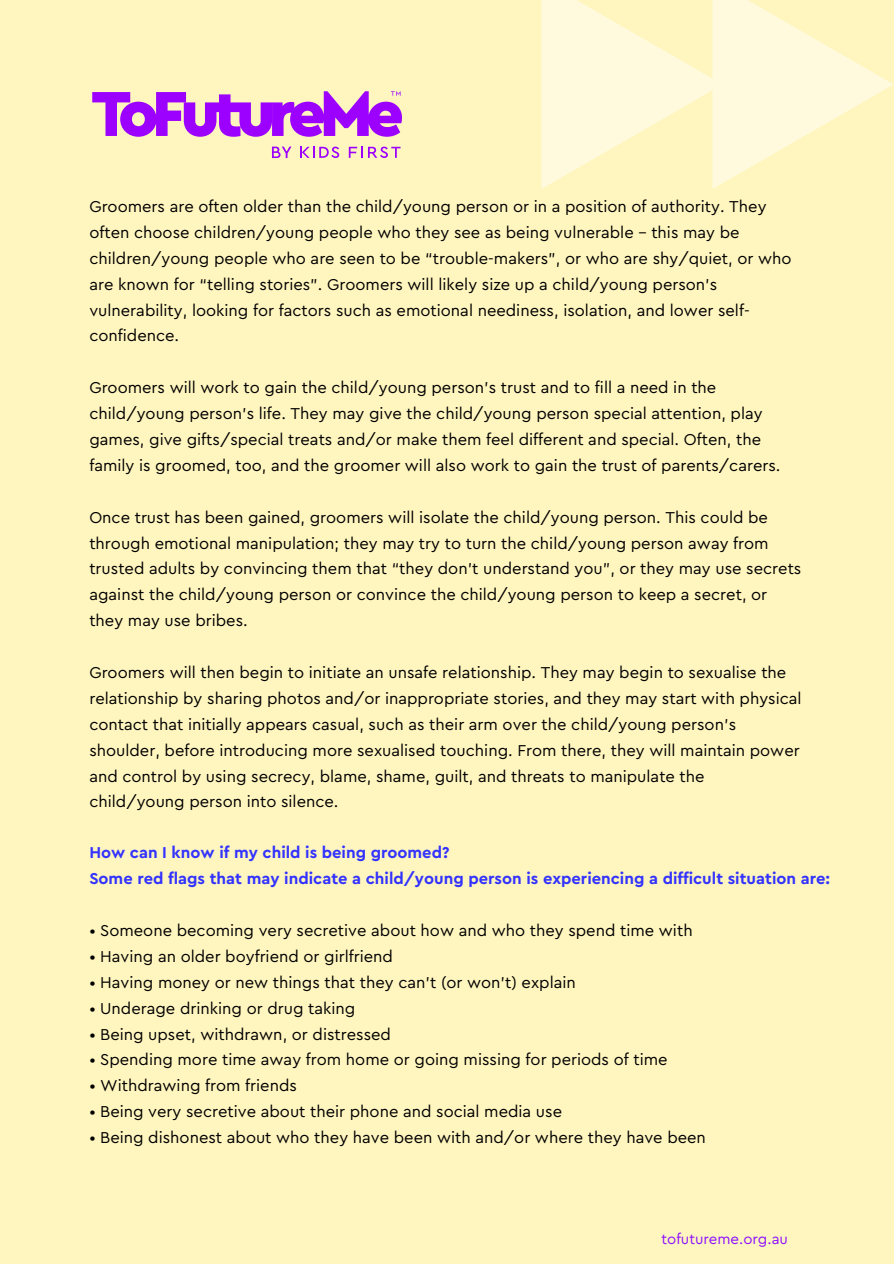
<style>
.page{position:relative;width:894px;height:1264px;background:#fff}
.page>*{position:absolute;margin:0;border:0;box-sizing:border-box;transform-origin:0 0}
.t1{font:16.5px/25.8px "Cera Pro";color:#000}
.t2{font:700 16.5px/25.8px "Cera Pro";color:#33f}
.t3{font:15px "Cera Pro";color:#8e10ff}
</style>
<div class="page">
<div style="left:0;top:0;width:893px;height:1263px;background:#fff6bf"></div>
<svg style="left:541px;top:0;width:352px;height:189px"></svg>
<svg style="left:272px;top:147px;width:19px;height:11px"></svg>
<svg style="left:300px;top:147px;width:39px;height:11px"></svg>
<svg style="left:349px;top:147px;width:51px;height:11px"></svg>
<svg style="left:92px;top:91px;width:310px;height:46px"></svg>
<p class="t1" style="left:89px;top:194px;width:703px">Groomers are often older than the child/young person or in a position of authority. They often choose children/young people who they see as being vulnerable – this may be children/young people who are seen to be “trouble-makers”, or who are shy/quiet, or who are known for “telling stories”. Groomers will likely size up a child/young person’s vulnerability, looking for factors such as emotional neediness, isolation, and lower self&shy;confidence.</p>
<p class="t1" style="left:89px;top:375px;width:692px">Groomers will work to gain the child/young person’s trust and to fill a need in the child/young person’s life. They may give the child/young person special attention, play games, give gifts/special treats and/or make them feel different and special. Often, the family is groomed, too, and the groomer will also work to gain the trust of parents/carers.</p>
<p class="t1" style="left:89px;top:504px;width:713px">Once trust has been gained, groomers will isolate the child/young person. This could be through emotional manipulation; they may try to turn the child/young person away from trusted adults by convincing them that “they don’t understand you”, or they may use secrets against the child/young person or convince the child/young person to keep a secret, or they may use bribes.</p>
<p class="t1" style="left:89px;top:660px;width:713px">Groomers will then begin to initiate an unsafe relationship. They may begin to sexualise the relationship by sharing photos and/or inappropriate stories, and they may start with physical contact that initially appears casual, such as their arm over the child/young person’s shoulder, before introducing more sexualised touching. From there, they will maintain power and control by using secrecy, blame, shame, guilt, and threats to manipulate the child/young person into silence.</p>
<h1 class="t2" style="left:89px;top:840px;width:742px">How can I know if my child is being groomed?<br>Some red flags that may indicate a child/young person is experiencing a difficult situation are:</h1>
<p class="t1" style="left:89px;top:918px;width:604px">• Someone becoming very secretive about how and who they spend time with</p>
<p class="t1" style="left:89px;top:943px;width:305px">• Having an older boyfriend or girlfriend</p>
<p class="t1" style="left:89px;top:969px;width:488px">• Having money or new things that they can’t (or won’t) explain</p>
<p class="t1" style="left:89px;top:995px;width:267px">• Underage drinking or drug taking</p>
<p class="t1" style="left:89px;top:1021px;width:303px">• Being upset, withdrawn, or distressed</p>
<p class="t1" style="left:89px;top:1047px;width:579px">• Spending more time away from home or going missing for periods of time</p>
<p class="t1" style="left:89px;top:1073px;width:209px">• Withdrawing from friends</p>
<p class="t1" style="left:89px;top:1099px;width:474px">• Being very secretive about their phone and social media use</p>
<p class="t1" style="left:89px;top:1125px;width:618px">• Being dishonest about who they have been with and/or where they have been</p>
<p class="t3" style="left:661px;top:1231px;width:128px">tofutureme.org.au</p>
</div>
